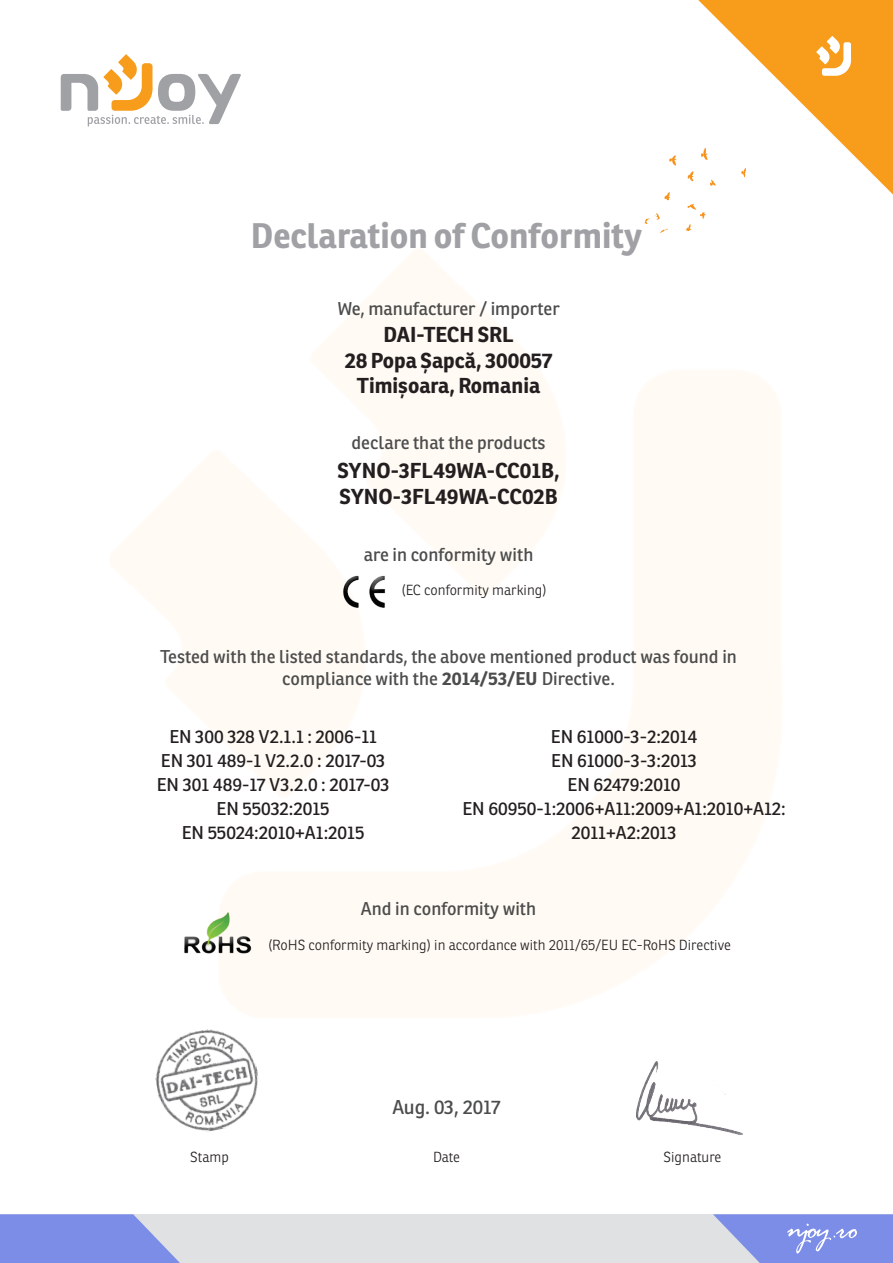
<style>
.page{position:relative;width:893px;height:1263px;background:#fff}
.page>*{position:absolute;margin:0;border:0;box-sizing:border-box;transform-origin:0 0}
.t1{font:700 34.5px "Ronnia";color:#a0a1a5}
.t2{font:700 21px "Ronnia";color:#231f20}
.t3{font:19.5px "Ronnia";letter-spacing:-.005em;color:#4b4c4c}
.t4{font:18px/24px "Ronnia";color:#231f20;text-align:center}
.t5{font:18px "Ronnia";color:#4b4c4c}
.t6{font:300 14.25px "Ronnia";color:#231f20}
.s1{font-weight:700}
</style>
<div class="page">
<div style="left:0;top:1214px;width:893px;height:49px;background:#e0e1e3"></div>
<svg style="left:0;top:1214px;width:180px;height:49px;background:#8898e6"></svg>
<svg style="left:713px;top:1214px;width:180px;height:49px;background:#8e9de7"></svg>
<img style="left:332px;top:572px;width:54px;height:40px">
<img style="left:184px;top:911px;width:68px;height:44px">
<img style="left:636px;top:1061px;width:107px;height:73px">
<img style="left:155px;top:1029px;width:103px;height:103px">
<svg style="left:61px;top:54px;width:180px;height:72px"></svg>
<svg style="left:669px;top:155px;width:7px;height:11px"></svg>
<svg style="left:688px;top:0;width:205px;height:194px"></svg>
<svg style="left:664px;top:192px;width:6px;height:8px"></svg>
<svg style="left:686px;top:204px;width:20px;height:27px"></svg>
<svg style="left:645px;top:213px;width:23px;height:20px"></svg>
<p class="t1" style="left:251px;top:214px;width:393px">Declaration of Conformity</p>
<p class="t5" style="left:337px;top:297px;width:224px">We, manufacturer / importer</p>
<p class="t2" style="left:384px;top:321px;width:132px">DAI-TECH SRL</p>
<p class="t2" style="left:345px;top:347px;width:209px">28 Popa Șapcă, 300057</p>
<p class="t2" style="left:357px;top:372px;width:185px">Timișoara, Romania</p>
<p class="t5" style="left:352px;top:431px;width:196px">declare that the products</p>
<p class="t2" style="left:337px;top:458px;width:224px">SYNO-3FL49WA-CC01B,</p>
<p class="t2" style="left:340px;top:483px;width:220px">SYNO-3FL49WA-CC02B</p>
<p class="t5" style="left:364px;top:543px;width:171px">are in conformity with</p>
<p class="t6" style="left:401px;top:582px;width:147px">(EC conformity marking)</p>
<p class="t5" style="left:160px;top:645px;width:578px">Tested with the listed standards, the above mentioned product was found in</p>
<p class="t5" style="left:282px;top:667px;width:334px">compliance with the <span class="s1">2014/53/EU</span> Directive.</p>
<p class="t4" style="left:169px;top:724px;width:209px">EN 300 328 V2.1.1 : 2006-11</p>
<p class="t4" style="left:161px;top:748px;width:226px">EN 301 489-1 V2.2.0 : 2017-03</p>
<p class="t4" style="left:157px;top:772px;width:234px">EN 301 489-17 V3.2.0 : 2017-03</p>
<p class="t4" style="left:217px;top:796px;width:115px">EN 55032:2015</p>
<p class="t4" style="left:182px;top:820px;width:184px">EN 55024:2010+A1:2015</p>
<p class="t4" style="left:551px;top:724px;width:148px">EN 61000-3-2:2014</p>
<p class="t4" style="left:551px;top:748px;width:147px">EN 61000-3-3:2013</p>
<p class="t4" style="left:568px;top:772px;width:114px">EN 62479:2010</p>
<p class="t4" style="left:462px;top:796px;width:325px">EN 60950-1:2006+A11:2009+A1:2010+A12:<br>2011+A2:2013</p>
<p class="t5" style="left:361px;top:897px;width:177px">And in conformity with</p>
<p class="t6" style="left:268px;top:936px;width:464px">(RoHS conformity marking) in accordance with 2011/65/EU EC-RoHS Directive</p>
<p class="t3" style="left:392px;top:1095px;width:110px">Aug. 03, 2017</p>
<p class="t6" style="left:190px;top:1148px;width:40px">Stamp</p>
<p class="t6" style="left:433px;top:1148px;width:29px">Date</p>
<p class="t6" style="left:664px;top:1148px;width:59px">Signature</p>
</div>
